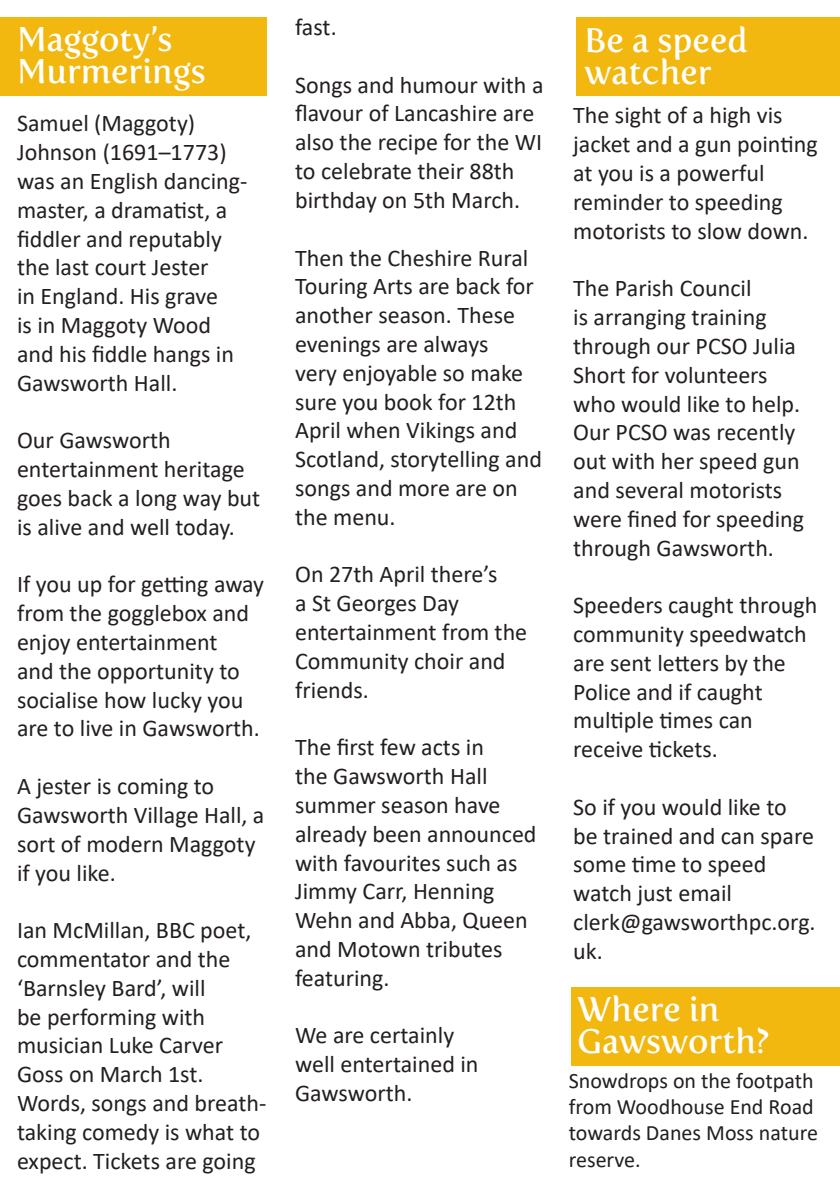
<style>
.page{position:relative;width:840px;height:1191px;background:#fff}
.page>*{position:absolute;margin:0;border:0;box-sizing:border-box;transform-origin:0 0}
.t1{font:34px/32px "Fertigo Pro";color:#fff}
.t2{font:24px/28.8px "Calibri";color:#231f20}
.t3{font:22px/26.4px "Calibri";color:#231f20}
</style>
<div class="page">
<div style="left:0;top:17px;width:266px;height:78px;background:#f2b80f"></div>
<div style="left:571px;top:987px;width:268px;height:79px;background:#f2b80f"></div>
<div style="left:575px;top:17px;width:264px;height:78px;background:#f2b80f"></div>
<p class="t1" style="left:17px;top:24px;width:190px">Maggoty’s<br>Murmerings</p>
<p class="t2" style="left:17px;top:108px;width:232px">Samuel (Maggoty)<br>Johnson (1691–1773) was an English dancing&shy;master, a dramatist, a fiddler and reputably the last court Jester<br>in England. His grave<br>is in Maggoty Wood and his fiddle hangs in<br>Gawsworth Hall.</p>
<p class="t2" style="left:17px;top:425px;width:245px">Our Gawsworth entertainment heritage goes back a long way but is alive and well today.</p>
<p class="t2" style="left:17px;top:569px;width:248px">If you up for getting away from the gogglebox and enjoy entertainment<br>and the opportunity to socialise how lucky you are to live in Gawsworth.</p>
<p class="t2" style="left:17px;top:771px;width:249px">A jester is coming to<br>Gawsworth Village Hall, a sort of modern Maggoty if you like.</p>
<p class="t2" style="left:17px;top:915px;width:251px">Ian McMillan, BBC poet, commentator and the ‘Barnsley Bard’, will<br>be performing with musician Luke Carver<br>Goss on March 1st.<br>Words, songs and breath&shy;taking comedy is what to expect. Tickets are going</p>
<p class="t2" style="left:295px;top:12px;width:43px">fast.</p>
<p class="t2" style="left:295px;top:70px;width:250px">Songs and humour with a flavour of Lancashire are also the recipe for the WI to celebrate their 88th birthday on 5th March.</p>
<p class="t2" style="left:295px;top:242px;width:248px">Then the Cheshire Rural<br>Touring Arts are back for another season. These evenings are always<br>very enjoyable so make sure you book for 12th<br>April when Vikings and<br>Scotland, storytelling and songs and more are on the menu.</p>
<p class="t2" style="left:295px;top:559px;width:233px">On 27th April there’s<br>a St Georges Day entertainment from the<br>Community choir and friends.</p>
<p class="t2" style="left:295px;top:732px;width:243px">The first few acts in<br>the Gawsworth Hall summer season have already been announced with favourites such as<br>Jimmy Carr, Henning<br>Wehn and Abba, Queen and Motown tributes featuring.</p>
<p class="t2" style="left:295px;top:1020px;width:185px">We are certainly well entertained in<br>Gawsworth.</p>
<p class="t1" style="left:584px;top:24px;width:165px">Be a speed watcher</p>
<p class="t2" style="left:573px;top:100px;width:246px">The sight of a high vis jacket and a gun pointing at you is a powerful reminder to speeding motorists to slow down.</p>
<p class="t2" style="left:573px;top:273px;width:232px">The Parish Council<br>is arranging training through our PCSO Julia<br>Short for volunteers who would like to help.<br>Our PCSO was recently out with her speed gun and several motorists were fined for speeding through Gawsworth.</p>
<p class="t2" style="left:573px;top:590px;width:245px">Speeders caught through community speedwatch are sent letters by the<br>Police and if caught multiple times can receive tickets.</p>
<p class="t2" style="left:573px;top:792px;width:242px">So if you would like to be trained and can spare some time to speed watch just email</p>
<p class="t2" style="left:573px;top:907px;width:244px">clerk@gawsworthpc.org. uk.</p>
<p class="t1" style="left:577px;top:993px;width:194px">Where in<br>Gawsworth?</p>
<p class="t3" style="left:568px;top:1066px;width:251px">Snowdrops on the footpath from Woodhouse End Road towards Danes Moss nature reserve.</p>
</div>
